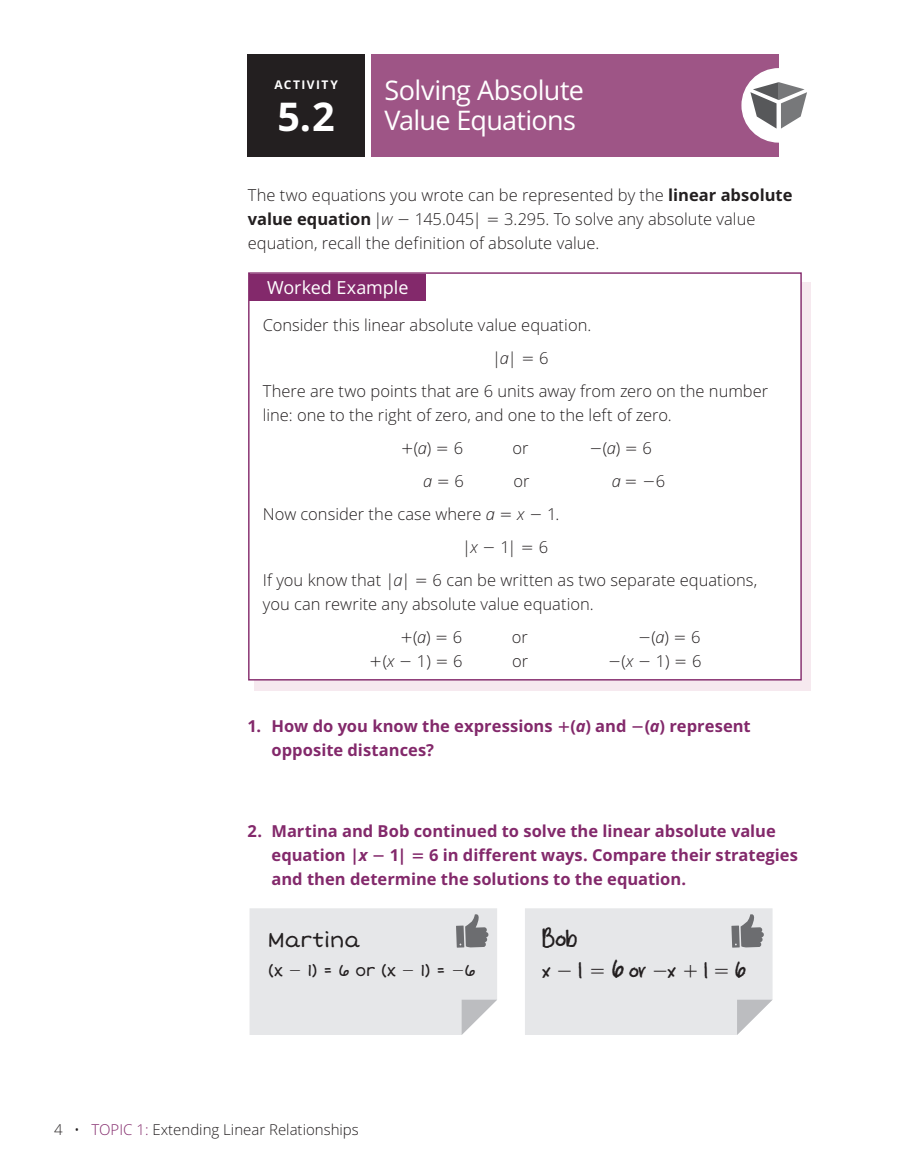
<style>
.page{position:relative;width:905px;height:1175px;background:#fff}
.page>*{position:absolute;margin:0;border:0;box-sizing:border-box;transform-origin:0 0}
.t1{font:700 39.6px "Open Sans";color:#fff}
.t2{font:700 30px "whateverittakes";color:#231f20}
.t3{font:27px/30px "Open Sans";letter-spacing:-.025em;color:#fff}
.t4{font:700 27px "whateverittakes";color:#231f20}
.t5{font:21px "Short Stack";letter-spacing:-.02em;color:#231f20}
.t6{font:18px "Open Sans";letter-spacing:-.005em;color:#fff}
.t7{font:16.8px "Short Stack";color:#231f20}
.t8{font:300 16.5px/24px "Open Sans";color:#231f20}
.t9{font:700 16.5px/24px "Open Sans";color:#83296b}
.t10{font:italic 300 16.5px "Open Sans";color:#231f20}
.t11{font:300 15px "Open Sans";color:#231f20}
.t12{font:700 12px "Open Sans";letter-spacing:.12em;color:#fff}
.s1{font-weight:700}
.s2{font-style:italic}
.s3{color:#83296b}
.s4{font-size:30px}
</style>
<div class="page">
<div style="left:371px;top:54px;width:407px;height:103px;background:#9e5586"></div>
<div style="left:247px;top:54px;width:118px;height:103px;background:#231f20"></div>
<div style="left:742px;top:69px;width:73px;height:73px;background:#fff;border-radius:50%"></div>
<div style="left:741px;top:68px;width:75px;height:75px;border:2px solid #fff;border-radius:50%"></div>
<svg style="left:750px;top:82px;width:28px;height:47px"></svg>
<svg style="left:778px;top:76px;width:30px;height:58px"></svg>
<svg style="left:254px;top:282px;width:556px;height:408px;background:#eedce6"></svg>
<div style="left:248px;top:272px;width:553px;height:408px;background:#fff;border:1px solid #83296b"></div>
<div style="left:249px;top:274px;width:177px;height:26px;background:#83296b"></div>
<div style="left:249px;top:908px;width:248px;height:127px;background:#e6e7e9"></div>
<div style="left:525px;top:908px;width:247px;height:127px;background:#e6e7e9"></div>
<p class="t12" style="left:274px;top:76px;width:65px">ACTIVITY</p>
<h1 class="t1" style="left:277px;top:89px;width:59px">5.2</h1>
<h3 class="t3" style="left:384px;top:74px;width:201px">Solving Absolute<br>Value Equations</h3>
<p class="t8" style="left:248px;top:182px;width:546px">The two equations you wrote can be represented by the <span class="s1">linear absolute value equation</span> |<span class="s2">w</span></p>
<p class="t8" style="left:415px;top:206px;width:68px">145.045|</p>
<p class="t8" style="left:248px;top:206px;width:509px;text-indent:256px">3.295. To solve any absolute value equation, recall the definition of absolute value.</p>
<p class="t6" style="left:267px;top:275px;width:143px">Worked Example</p>
<p class="t8" style="left:492px;top:308px;width:101px;line-height:33px;text-indent:-229px">Consider this linear absolute value equation. |<span class="s2">a</span>|</p>
<p class="t8" style="left:263px;top:341px;width:507px;line-height:33px;text-indent:276px">6<br>There are two points that are 6 units away from zero on the number</p>
<p class="t8" style="left:414px;top:398px;width:259px;line-height:33px;text-indent:-151px">line: one to the right of zero, and one to the left of zero. (<span class="s2">a</span>)</p>
<p class="t8" style="left:453px;top:435px;width:11px">6</p>
<p class="t8" style="left:512px;top:435px;width:18px">or</p>
<p class="t8" style="left:602px;top:435px;width:19px">(<span class="s2">a</span>)</p>
<p class="t8" style="left:642px;top:435px;width:11px">6</p>
<p class="t10" style="left:423px;top:469px;width:11px">a</p>
<p class="t8" style="left:454px;top:468px;width:11px">6</p>
<p class="t8" style="left:513px;top:468px;width:18px">or</p>
<p class="t10" style="left:611px;top:469px;width:11px">a</p>
<p class="t8" style="left:655px;top:468px;width:11px">6</p>
<p class="t8" style="left:263px;top:501px;width:234px">Now consider the case where <span class="s2">a</span></p>
<p class="t10" style="left:517px;top:502px;width:9px">x</p>
<p class="t8" style="left:547px;top:501px;width:14px">1.</p>
<p class="t8" style="left:462px;top:534px;width:17px">|<span class="s2">x</span></p>
<p class="t8" style="left:500px;top:534px;width:18px">1|</p>
<p class="t8" style="left:538px;top:534px;width:11px">6</p>
<p class="t8" style="left:263px;top:567px;width:149px">If you know that |<span class="s2">a</span>|</p>
<p class="t8" style="left:263px;top:567px;width:496px;text-indent:170px">6 can be written as two separate equations, you can rewrite any absolute value equation.</p>
<p class="t8" style="left:413px;top:624px;width:19px">(<span class="s2">a</span>)</p>
<p class="t8" style="left:453px;top:624px;width:11px">6</p>
<p class="t8" style="left:512px;top:624px;width:18px">or</p>
<p class="t8" style="left:651px;top:624px;width:19px">(<span class="s2">a</span>)</p>
<p class="t8" style="left:691px;top:624px;width:11px">6</p>
<p class="t8" style="left:382px;top:648px;width:13px">(<span class="s2">x</span></p>
<p class="t8" style="left:417px;top:648px;width:47px">1) 6</p>
<p class="t8" style="left:512px;top:648px;width:18px">or</p>
<p class="t8" style="left:621px;top:648px;width:13px">(<span class="s2">x</span></p>
<p class="t8" style="left:655px;top:648px;width:47px">1) 6</p>
<p class="t9" style="left:271px;top:713px;width:481px;text-indent:-24px">1. How do you know the expressions (<span class="s2">a</span>) and (<span class="s2">a</span>) represent opposite distances?</p>
<p class="t9" style="left:271px;top:818px;width:506px;text-indent:-24px">2. Martina and Bob continued to solve the linear absolute value equation |<span class="s2">x</span></p>
<p class="t9" style="left:271px;top:843px;width:528px;text-indent:158px">6 in different ways. Compare their strategies and then determine the solutions to the equation.</p>
<p class="t9" style="left:390px;top:843px;width:18px">1|</p>
<p class="t5" style="left:267px;top:927px;width:94px">Martina</p>
<p class="t7" style="left:267px;top:960px;width:17px">(x</p>
<p class="t7" style="left:307px;top:960px;width:90px">1) = 6 or (x</p>
<p class="t7" style="left:420px;top:960px;width:57px">1) = 6</p>
<p class="t11" style="left:54px;top:1118px;width:306px">4 • <span class="s3">TOPIC 1:</span> Extending Linear Relationships</p>
<h2 class="t2" style="left:543px;top:920px;width:37px">Bob</h2>
<h3 class="t4" style="left:543px;top:953px;width:205px">x 1 <span class="s4">6</span> orx 1 6</h3>
</div>
